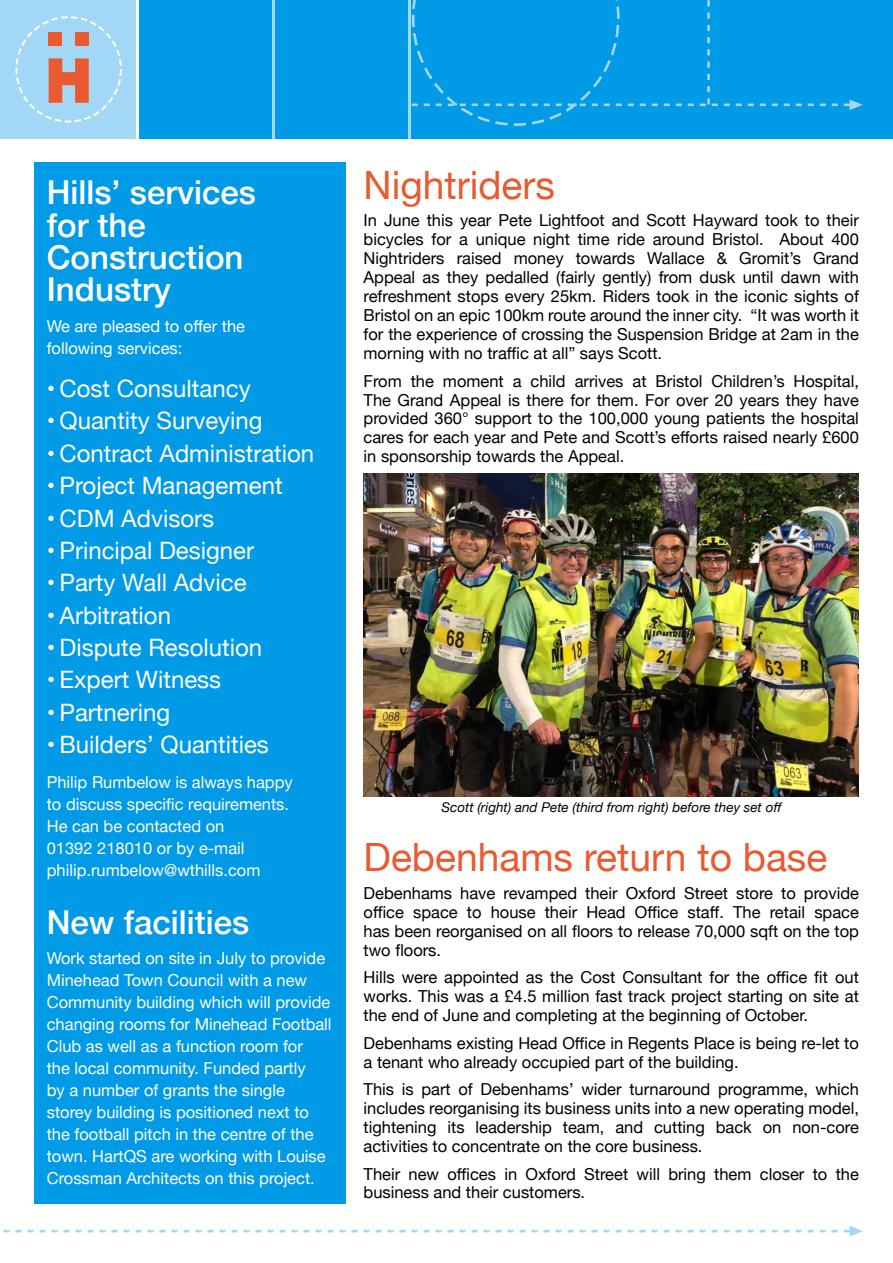
<style>
.page{position:relative;width:893px;height:1263px;background:#fff}
.page>*{position:absolute;margin:0;border:0;box-sizing:border-box;transform-origin:0 0}
.t1{font:39px "Helvetica Neue";color:#ea5a31}
.t2{font:500 33px/32.4px "Helvetica Neue";color:#fff}
.t3{font:24px "Helvetica Neue";color:#fff}
.t4{font:16.5px/18.9px "Helvetica Neue";color:#000;text-align:justify}
.t5{font:16.5px/22px "Helvetica Neue";color:#fff}
.t6{font:italic 13.5px "Helvetica Neue";color:#000}
</style>
<div class="page">
<div style="left:136px;top:0;width:757px;height:139px;background:#009ae6"></div>
<div style="left:0;top:0;width:136px;height:139px;background:#a2d7f5"></div>
<hr style="left:136px;top:0;width:3px;height:139px;background:#fff">
<svg style="left:3px;top:1226px;width:860px;height:10px"></svg>
<hr style="left:272px;top:0;width:3px;height:139px;background:#a2d7f5">
<svg style="left:411px;top:0;width:452px;height:126px"></svg>
<hr style="left:408px;top:0;width:3px;height:139px;background:#a2d7f5">
<div style="left:34px;top:162px;width:311px;height:1042px;background:#009ae6"></div>
<div style="left:49px;top:32px;width:13px;height:14px;background:#ea5a31"></div>
<div style="left:75px;top:32px;width:14px;height:14px;background:#ea5a31"></div>
<svg style="left:49px;top:58px;width:40px;height:45px"></svg>
<div style="left:15px;top:16px;width:107px;height:106px;border:2px dashed #fff;border-radius:50%"></div>
<img style="left:364px;top:473px;width:495px;height:324px">
<h2 class="t2" style="left:47px;top:174px;width:211px">Hills’ services for the<br>Construction<br>Industry</h2>
<p class="t5" style="left:47px;top:316px;width:200px">We are pleased to offer the following services:</p>
<h3 class="t3" style="left:47px;top:371px;width:205px">• Cost Consultancy</h3>
<h3 class="t3" style="left:47px;top:403px;width:217px">• Quantity Surveying</h3>
<h3 class="t3" style="left:47px;top:436px;width:269px">• Contract Administration</h3>
<h3 class="t3" style="left:47px;top:468px;width:237px">• Project Management</h3>
<h3 class="t3" style="left:47px;top:501px;width:169px">• CDM Advisors</h3>
<h3 class="t3" style="left:47px;top:533px;width:209px">• Principal Designer</h3>
<h3 class="t3" style="left:47px;top:565px;width:201px">• Party Wall Advice</h3>
<h3 class="t3" style="left:47px;top:598px;width:126px">• Arbitration</h3>
<h3 class="t3" style="left:47px;top:630px;width:217px">• Dispute Resolution</h3>
<h3 class="t3" style="left:47px;top:662px;width:176px">• Expert Witness</h3>
<h3 class="t3" style="left:47px;top:695px;width:125px">• Partnering</h3>
<h3 class="t3" style="left:47px;top:727px;width:224px">• Builders’ Quantities</h3>
<p class="t5" style="left:47px;top:772px;width:247px">Philip Rumbelow is always happy to discuss specific requirements.<br>He can be contacted on<br>01392 218010 or by e-mail philip.rumbelow@wthills.com</p>
<h2 class="t2" style="left:47px;top:903px;width:204px">New facilities</h2>
<p class="t5" style="left:47px;top:948px;width:286px">Work started on site in July to provide Minehead Town Council with a new Community building which will provide changing rooms for Minehead Football Club as well as a function room for<br>the local community. Funded partly<br>by a number of grants the single storey building is positioned next to the football pitch in the centre of the town. HartQS are working with Louise Crossman Architects on this project.</p>
<h1 class="t1" style="left:364px;top:157px;width:193px">Nightriders</h1>
<p class="t4" style="left:364px;top:212px;width:497px">In June this year Pete Lightfoot and Scott Hayward took to their bicycles for a unique night time ride around Bristol. About 400<br>Nightriders raised money towards Wallace &amp; Gromit’s Grand Appeal as they pedalled (fairly gently) from dusk until dawn with refreshment stops every 25km. Riders took in the iconic sights of Bristol on an epic 100km route around the inner city. “It was worth it for the experience of crossing the Suspension Bridge at 2am in the morning with no traffic at all” says Scott.</p>
<p class="t4" style="left:364px;top:372px;width:497px">From the moment a child arrives at Bristol Children’s Hospital, The Grand Appeal is there for them. For over 20 years they have provided 360° support to the 100,000 young patients the hospital cares for each year and Pete and Scott’s efforts raised nearly £600 in sponsorship towards the Appeal.</p>
<p class="t6" style="left:441px;top:797px;width:343px">Scott (right) and Pete (third from right) before they set off</p>
<h1 class="t1" style="left:364px;top:829px;width:465px">Debenhams return to base</h1>
<p class="t4" style="left:364px;top:884px;width:497px">Debenhams have revamped their Oxford Street store to provide office space to house their Head Office staff. The retail space has been reorganised on all floors to release 70,000 sqft on the top two floors.</p>
<p class="t4" style="left:364px;top:969px;width:497px">Hills were appointed as the Cost Consultant for the office fit out works. This was a £4.5 million fast track project starting on site at the end of June and completing at the beginning of October.</p>
<p class="t4" style="left:364px;top:1034px;width:497px">Debenhams existing Head Office in Regents Place is being re-let to a tenant who already occupied part of the building.</p>
<p class="t4" style="left:364px;top:1081px;width:497px">This is part of Debenhams’ wider turnaround programme, which includes reorganising its business units into a new operating model, tightening its leadership team, and cutting back on non-core activities to concentrate on the core business.</p>
<p class="t4" style="left:364px;top:1165px;width:497px">Their new offices in Oxford Street will bring them closer to the business and their customers.</p>
</div>
